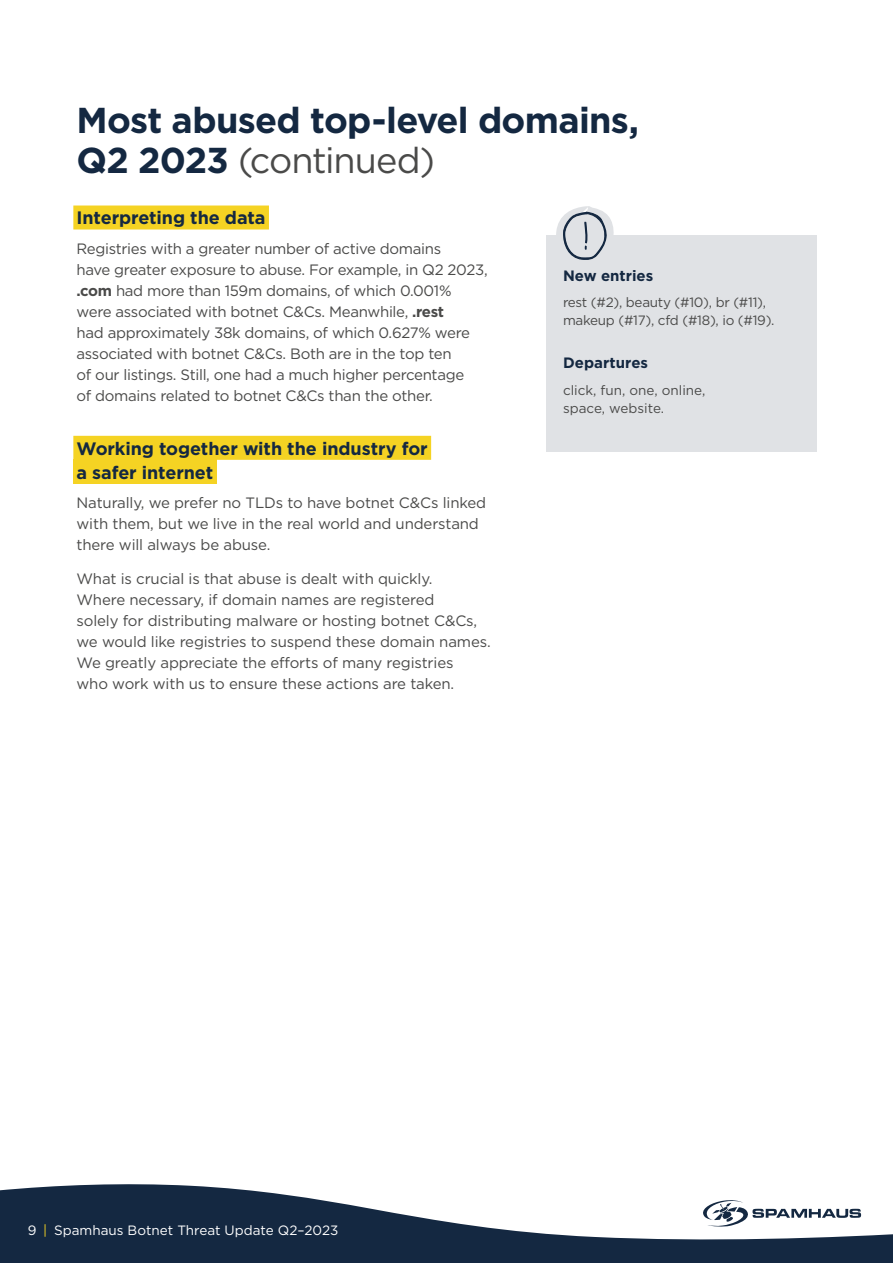
<style>
.page{position:relative;width:893px;height:1263px;background:#fff}
.page>*{position:absolute;margin:0;border:0;box-sizing:border-box;transform-origin:0 0}
.Page_heading{font:700 36px/40.5px "Gotham";letter-spacing:-.02em;color:#142841}
.Subhead{font:700 18px/24px "Gotham";letter-spacing:-.005em;color:#142841}
.Body{font:15px/21px "Gotham";letter-spacing:-.02em;color:#4a4a49}
.Caption_heading{font:700 15px "Gotham";color:#142841}
.t1{font:13.5px/18px "Gotham";letter-spacing:-.02em;color:#4a4a49}
.t2{font:13.5px "Gotham";color:#fff}
.t3{font:13.5px/18px "Gotham";color:#4a4a49}
.s1{font-weight:400;color:#4a4a49}
.s2{font-weight:700}
.s3{color:#f5d323}
</style>
<div class="page">
<svg style="left:0;top:1184px;width:893px;height:79px;fill:#142841"></svg>
<svg style="left:702px;top:1199px;width:159px;height:28px"></svg>
<div style="left:73px;top:460px;width:144px;height:24px;background:#f5d323"></div>
<div style="left:73px;top:205px;width:196px;height:24px;background:#f5d323"></div>
<div style="left:73px;top:436px;width:358px;height:24px;background:#f5d323"></div>
<div style="left:546px;top:236px;width:270px;height:216px;background:#e0e2e5"></div>
<svg style="left:558px;top:206px;width:54px;height:54px"></svg>
<p class="Page_heading" style="left:77px;top:99px;width:564px">Most abused top-level domains,<br>Q2 2023 <span class="s1">(continued)</span></p>
<p class="Subhead" style="left:77px;top:205px;width:191px">Interpreting the data</p>
<p class="Body" style="left:77px;top:238px;width:413px">Registries with a greater number of active domains<br>have greater exposure to abuse. For example, in Q2 2023, <span class="s2">.com</span> had more than 159m domains, of which 0.001% were associated with botnet C&amp;Cs. Meanwhile, <span class="s2">.rest<br></span>had approximately 38k domains, of which 0.627% were associated with botnet C&amp;Cs. Both are in the top ten<br>of our listings. Still, one had a much higher percentage<br>of domains related to botnet C&amp;Cs than the other.</p>
<p class="Subhead" style="left:77px;top:436px;width:353px">Working together with the industry for a safer internet</p>
<p class="Body" style="left:77px;top:492px;width:411px">Naturally, we prefer no TLDs to have botnet C&amp;Cs linked with them, but we live in the real world and understand there will always be abuse.</p>
<p class="Body" style="left:77px;top:568px;width:416px">What is crucial is that abuse is dealt with quickly.<br>Where necessary, if domain names are registered<br>solely for distributing malware or hosting botnet C&amp;Cs, we would like registries to suspend these domain names.<br>We greatly appreciate the efforts of many registries<br>who work with us to ensure these actions are taken.</p>
<p class="Caption_heading" style="left:563px;top:267px;width:92px">New entries</p>
<p class="t1" style="left:563px;top:293px;width:213px">rest (#2), beauty (#10), br (#11), makeup (#17), cfd (#18), io (#19).</p>
<p class="Caption_heading" style="left:563px;top:354px;width:87px">Departures</p>
<p class="t3" style="left:563px;top:381px;width:144px">click, fun, one, online, space, website.</p>
<p class="t2" style="left:28px;top:1223px;width:312px">9 <span class="s3">|</span> Spamhaus Botnet Threat Update Q2–2023</p>
</div>
